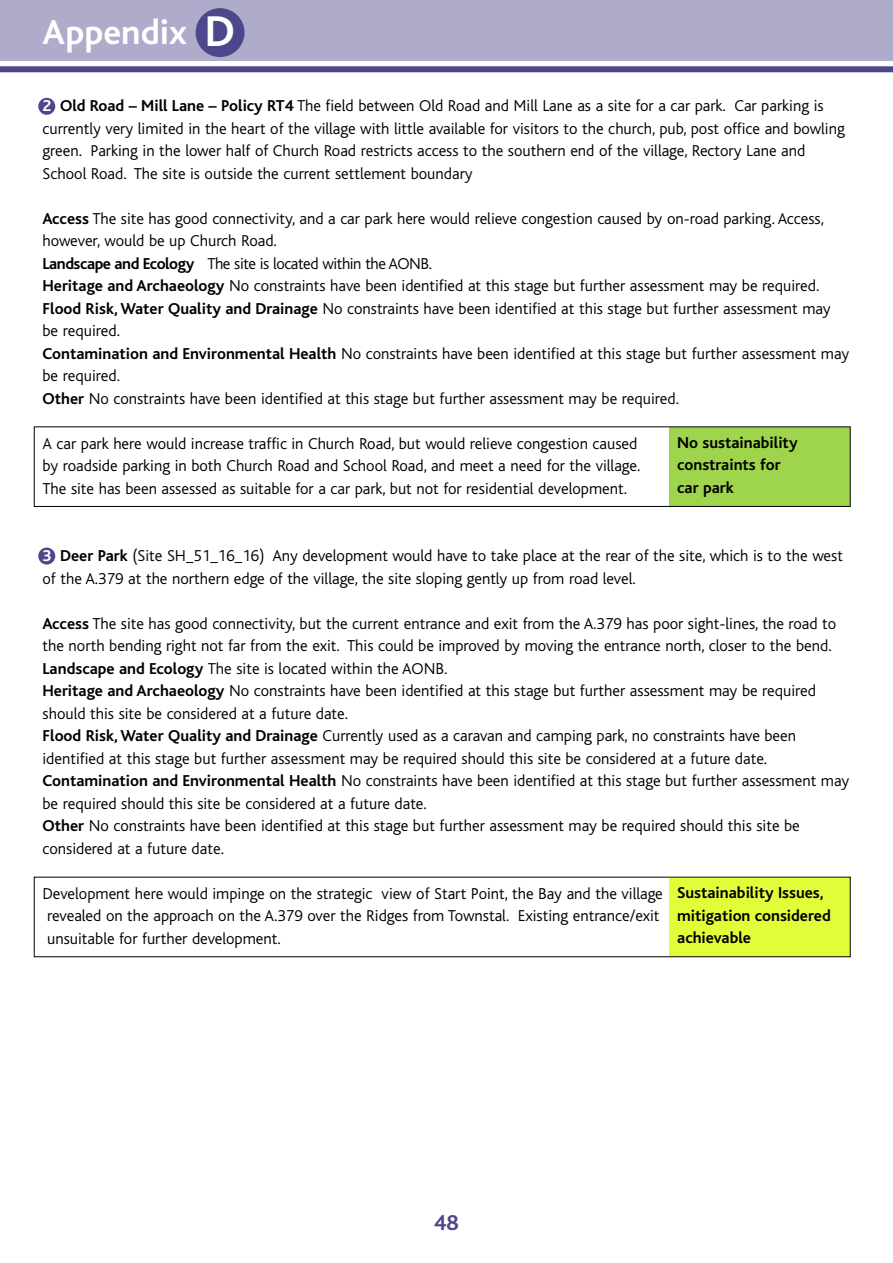
<style>
.page{position:relative;width:893px;height:1263px;background:#fff}
.page>*{position:absolute;margin:0;border:0;box-sizing:border-box;transform-origin:0 0}
.t1{font:700 36px "Bliss";color:#fff}
.t2{font:700 22.5px "Bliss";color:#4d478b}
.t3{font:300 16.5px/22.5px "Bliss";color:#000}
.t4{font:700 16.5px/22.5px "Bliss";color:#000}
.s1{font-size:45px}
.s2{font-weight:700;color:#fff}
.s3{font-weight:700}
</style>
<div class="page">
<div style="left:0;top:0;width:893px;height:61px;background:#afaccb"></div>
<div style="left:0;top:66px;width:893px;height:6px;background:#4d478b"></div>
<div style="left:196px;top:8px;width:49px;height:49px;background:#4d478b;border-radius:50%"></div>
<div style="left:38px;top:547px;width:17px;height:17px;background:#4d478b;border-radius:50%"></div>
<div style="left:38px;top:98px;width:17px;height:17px;background:#4d478b;border-radius:50%"></div>
<div style="left:669px;top:427px;width:181px;height:79px;background:#9fd44d"></div>
<div style="left:34px;top:427px;width:816px;height:80px;border:1px solid #000"></div>
<div style="left:669px;top:878px;width:181px;height:78px;background:#e2fc3a"></div>
<h1 class="t1" style="left:43px;top:20px;width:194px">Appendix <span class="s1">D</span></h1>
<p class="t3" style="left:43px;top:96px;width:804px"><span class="s2">2</span> <span class="s3">Old Road – Mill Lane – Policy RT4</span> The field between Old Road and Mill Lane as a site for a car park. Car parking is currently very limited in the heart of the village with little available for visitors to the church, pub, post office and bowling green. Parking in the lower half of Church Road restricts access to the southern end of the village, Rectory Lane and School Road. The site is outside the current settlement boundary</p>
<p class="t3" style="left:43px;top:208px;width:808px"><span class="s3">Access</span> The site has good connectivity, and a car park here would relieve congestion caused by on-road parking. Access, however, would be up Church Road.<br><span class="s3">Landscape and Ecology</span> The site is located within the AONB.<br><span class="s3">Heritage and Archaeology</span> No constraints have been identified at this stage but further assessment may be required.<br><span class="s3">Flood Risk,Water Quality and Drainage</span> No constraints have been identified at this stage but further assessment may be required.<br><span class="s3">Contamination and Environmental Health</span> No constraints have been identified at this stage but further assessment may be required.<br><span class="s3">Other</span> No constraints have been identified at this stage but further assessment may be required.</p>
<p class="t3" style="left:43px;top:433px;width:599px">A car park here would increase traffic in Church Road, but would relieve congestion caused by roadside parking in both Church Road and School Road, and meet a need for the village.<br>The site has been assessed as suitable for a car park, but not for residential development.</p>
<p class="t4" style="left:677px;top:433px;width:122px">No sustainability constraints for car park</p>
<p class="t3" style="left:43px;top:546px;width:802px"><span class="s2">3</span> <span class="s3">Deer Park</span> (Site SH_51_16_16) Any development would have to take place at the rear of the site, which is to the west of the A.379 at the northern edge of the village, the site sloping gently up from road level.</p>
<p class="t3" style="left:43px;top:613px;width:808px"><span class="s3">Access</span> The site has good connectivity, but the current entrance and exit from the A.379 has poor sight-lines, the road to the north bending right not far from the exit. This could be improved by moving the entrance north, closer to the bend.<br><span class="s3">Landscape and Ecology</span> The site is located within the AONB.<br><span class="s3">Heritage and Archaeology</span> No constraints have been identified at this stage but further assessment may be required should this site be considered at a future date.<br><span class="s3">Flood Risk,Water Quality and Drainage</span> Currently used as a caravan and camping park, no constraints have been identified at this stage but further assessment may be required should this site be considered at a future date.<br><span class="s3">Contamination and Environmental Health</span> No constraints have been identified at this stage but further assessment may be required should this site be considered at a future date.<br><span class="s3">Other</span> No constraints have been identified at this stage but further assessment may be required should this site be considered at a future date.</p>
<p class="t3" style="left:43px;top:883px;width:622px">Development here would impinge on the strategic view of Start Point, the Bay and the village revealed on the approach on the A.379 over the Ridges from Townstal. Existing entrance/exit unsuitable for further development.</p>
<p class="t4" style="left:677px;top:883px;width:155px">Sustainability Issues, mitigation considered achievable</p>
<h2 class="t2" style="left:434px;top:1215px;width:26px">48</h2>
</div>
